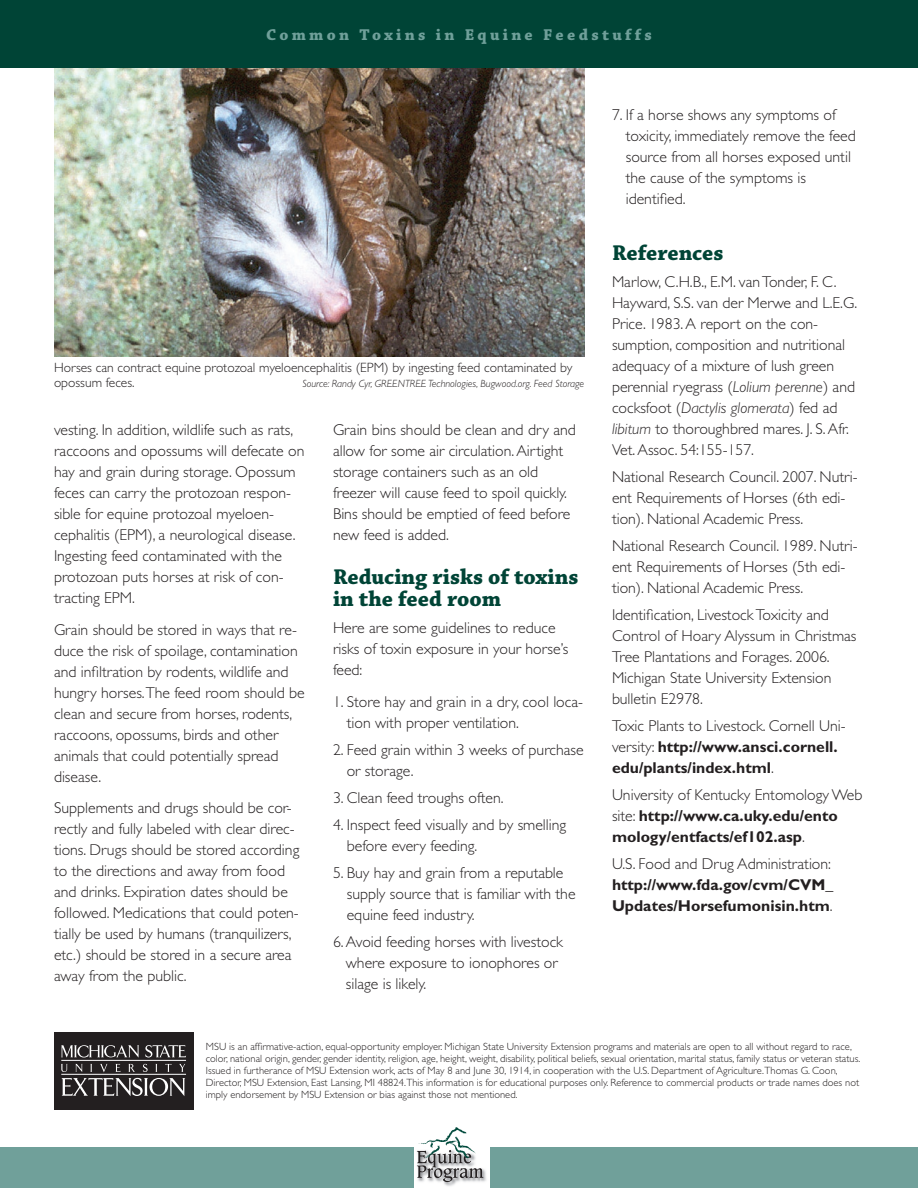
<style>
.page{position:relative;width:918px;height:1188px;background:#fff}
.page>*{position:absolute;margin:0;border:0;box-sizing:border-box;transform-origin:0 0}
.t1{font:700 22.5px/22.5px "Chaparral Pro";color:#004436}
.t2{font:700 16.5px "Chaparral Pro";letter-spacing:.2em;color:#70a09a}
.t3{font:300 15.75px/21px "Gill Sans";color:#231f20}
.t4{font:700 15.75px/21px "Gill Sans";color:#231f20}
.t5{font:300 13.5px/15px "Gill Sans";color:#231f20}
.t6{font:300 10.5px/12px "Gill Sans";color:#231f20}
.t7{font:italic 300 10.5px "Gill Sans";color:#231f20}
.s1{font-style:italic}
.s2{font-weight:300}
.s3{font-weight:700}
</style>
<div class="page">
<img style="left:54px;top:68px;width:531px;height:289px">
<div style="left:54px;top:1032px;width:139px;height:77px;background:#231f20"></div>
<svg style="left:61px;top:1045px;width:78px;height:13px"></svg>
<svg style="left:145px;top:1045px;width:41px;height:13px"></svg>
<svg style="left:61px;top:1064px;width:7px;height:8px"></svg>
<svg style="left:75px;top:1064px;width:8px;height:8px"></svg>
<svg style="left:90px;top:1064px;width:2px;height:8px"></svg>
<svg style="left:100px;top:1064px;width:8px;height:8px"></svg>
<svg style="left:115px;top:1064px;width:6px;height:8px"></svg>
<svg style="left:128px;top:1064px;width:7px;height:8px"></svg>
<svg style="left:143px;top:1064px;width:5px;height:8px"></svg>
<svg style="left:155px;top:1064px;width:2px;height:8px"></svg>
<svg style="left:165px;top:1064px;width:7px;height:8px"></svg>
<svg style="left:179px;top:1064px;width:6px;height:8px"></svg>
<hr style="left:61px;top:1060px;width:125px;height:1px;background:#fff">
<svg style="left:61px;top:1078px;width:124px;height:18px"></svg>
<hr style="left:61px;top:1074px;width:125px;height:1px;background:#fff">
<div style="left:0;top:0;width:918px;height:68px;background:#004436"></div>
<div style="left:0;top:1148px;width:918px;height:40px;background:#70a09a"></div>
<img style="left:414px;top:1148px;width:75px;height:40px">
<svg style="left:417px;top:1127px;width:66px;height:55px"></svg>
<p class="t2" style="left:266px;top:25px;width:387px">Common Toxins in Equine Feedstuffs</p>
<p class="t5" style="left:54px;top:361px;width:520px">Horses can contract equine protozoal myeloencephalitis (EPM) by ingesting feed contaminated by opossum feces.</p>
<p class="t7" style="left:302px;top:378px;width:283px">Source: Randy Cyr, GREENTREE Technologies, Bugwood.org. Feed Storage</p>
<p class="t3" style="left:54px;top:420px;width:252px">vesting. In addition, wildlife such as rats, raccoons and opossums will defecate on hay and grain during storage. Opossum feces can carry the protozoan respon&shy;sible for equine protozoal myeloen&shy;cephalitis (EPM), a neurological disease.<br>Ingesting feed contaminated with the protozoan puts horses at risk of con&shy;tracting EPM.</p>
<p class="t3" style="left:54px;top:619px;width:252px">Grain should be stored in ways that re&shy;duce the risk of spoilage, contamination and infiltration by rodents, wildlife and hungry horses.The feed room should be clean and secure from horses, rodents, raccoons, opossums, birds and other animals that could potentially spread disease.</p>
<p class="t3" style="left:54px;top:798px;width:247px">Supplements and drugs should be cor&shy;rectly and fully labeled with clear direc&shy;tions. Drugs should be stored according to the directions and away from food and drinks. Expiration dates should be followed. Medications that could poten&shy;tially be used by humans (tranquilizers, etc.) should be stored in a secure area away from the public.</p>
<p class="t3" style="left:333px;top:420px;width:244px">Grain bins should be clean and dry and allow for some air circulation. Airtight storage containers such as an old freezer will cause feed to spoil quickly.<br>Bins should be emptied of feed before new feed is added.</p>
<p class="t1" style="left:333px;top:566px;width:247px">Reducing risks of toxins in the feed room</p>
<p class="t3" style="left:333px;top:618px;width:237px">Here are some guidelines to reduce risks of toxin exposure in your horse’s feed:</p>
<p class="t3" style="left:347px;top:691px;width:238px;text-indent:-14px">1. Store hay and grain in a dry, cool loca&shy;tion with proper ventilation.</p>
<p class="t3" style="left:347px;top:739px;width:238px;text-indent:-14px">2. Feed grain within 3 weeks of purchase or storage.</p>
<p class="t3" style="left:333px;top:787px;width:172px">3. Clean feed troughs often.</p>
<p class="t3" style="left:347px;top:814px;width:221px;text-indent:-14px">4. Inspect feed visually and by smelling before every feeding.</p>
<p class="t3" style="left:347px;top:862px;width:230px;text-indent:-14px">5. Buy hay and grain from a reputable supply source that is familiar with the equine feed industry.</p>
<p class="t3" style="left:346px;top:931px;width:219px;text-indent:-13px">6. Avoid feeding horses with livestock where exposure to ionophores or silage is likely.</p>
<p class="t3" style="left:626px;top:104px;width:232px;text-indent:-14px">7. If a horse shows any symptoms of toxicity, immediately remove the feed source from all horses exposed until the cause of the symptoms is identified.</p>
<p class="t1" style="left:612px;top:242px;width:113px">References</p>
<p class="t3" style="left:612px;top:271px;width:247px">Marlow, C.H.B., E.M. van Tonder, F. C.<br>Hayward, S.S. van der Merwe and L.E.G.<br>Price. 1983. A report on the con&shy;sumption, composition and nutritional adequacy of a mixture of lush green perennial ryegrass (<span class="s1">Lolium perenne</span>) and cocksfoot (<span class="s1">Dactylis glomerata</span>) fed ad <span class="s1">libitum</span> to thoroughbred mares. J. S. Afr.<br>Vet. Assoc. 54:155-157.</p>
<p class="t3" style="left:612px;top:466px;width:247px">National Research Council. 2007. Nutri&shy;ent Requirements of Horses (6th edi&shy;tion). National Academic Press.</p>
<p class="t3" style="left:612px;top:535px;width:247px">National Research Council. 1989. Nutri&shy;ent Requirements of Horses (5th edi&shy;tion). National Academic Press.</p>
<p class="t3" style="left:612px;top:604px;width:246px">Identification, Livestock Toxicity and Control of Hoary Alyssum in Christmas Tree Plantations and Forages. 2006.<br>Michigan State University Extension</p>
<p class="t3" style="left:612px;top:688px;width:92px">bulletin E2978.</p>
<p class="t4" style="left:612px;top:715px;width:235px"><span class="s2">Toxic Plants to Livestock. Cornell Uni&shy;versity:</span> http://www.ansci.cornell. edu/plants/index.html<span class="s2">.</span></p>
<p class="t3" style="left:612px;top:784px;width:252px">University of Kentucky Entomology Web site: <span class="s3">http://www.ca.uky.edu/ento</span></p>
<p class="t4" style="left:612px;top:826px;width:194px">mology/entfacts/ef102.asp<span class="s2">.</span></p>
<p class="t3" style="left:612px;top:853px;width:223px">U.S. Food and Drug Administration: <span class="s3">http://www.fda.gov/cvm/CVM_</span></p>
<p class="t4" style="left:612px;top:895px;width:222px">Updates/Horsefumonisin.htm<span class="s2">.</span></p>
<p class="t6" style="left:206px;top:1040px;width:656px">MSU is an affirmative-action, equal-opportunity employer. Michigan State University Extension programs and materials are open to all without regard to race, color, national origin, gender, gender identity, religion, age, height, weight, disability, political beliefs, sexual orientation, marital status, family status or veteran status.<br>Issued in furtherance of MSU Extension work, acts of May 8 and June 30, 1914, in cooperation with the U.S. Department of Agriculture.Thomas G. Coon, Director, MSU Extension, East Lansing, MI 48824.This information is for educational purposes only. Reference to commercial products or trade names does not imply endorsement by MSU Extension or bias against those not mentioned.</p>
</div>
